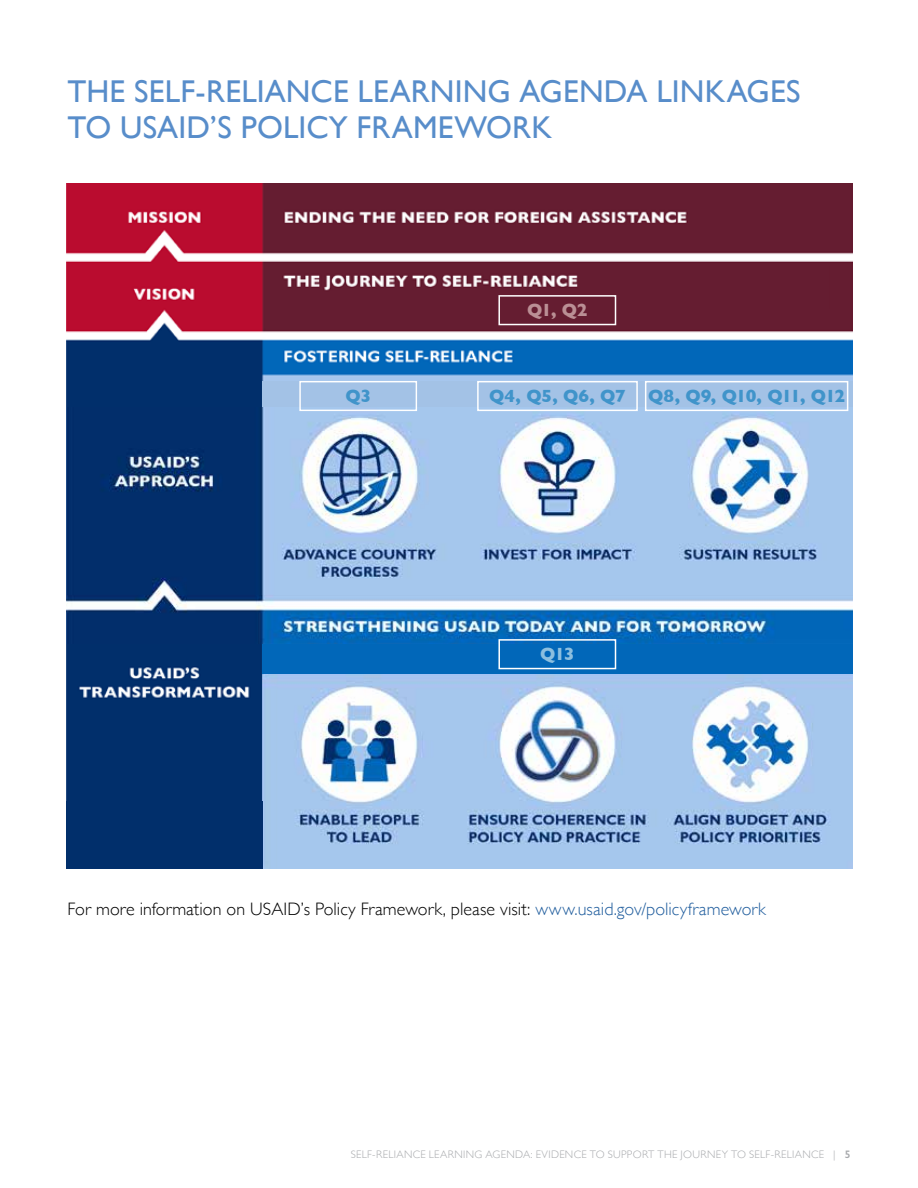
<style>
.page{position:relative;width:918px;height:1188px;background:#fff}
.page>*{position:absolute;margin:0;border:0;box-sizing:border-box;transform-origin:0 0}
.t1{font:31.5px/36px "Gill Sans";letter-spacing:.005em;color:#588dca}
.t2{font:300 18px "Gill Sans";letter-spacing:.005em;color:#000}
.t3{font:700 18px "Gill Sans";letter-spacing:-.025em;color:#4094ca}
.t4{font:700 18px "Gill Sans";color:#ba8f95}
.t5{font:700 18px "Gill Sans";color:#8cbfdf}
.t6{font:300 10.8px "Gill Sans";letter-spacing:.03em;color:#a7a9ac}
.s1{color:#215e9e}
.s2{font-weight:600}
</style>
<div class="page">
<img style="left:66px;top:184px;width:787px;height:625px">
<img style="left:262px;top:673px;width:590px;height:195px">
<div style="left:262px;top:381px;width:590px;height:34px;background:#a3c2e6"></div>
<div style="left:262px;top:639px;width:590px;height:34px;background:#0167b9"></div>
<div style="left:66px;top:801px;width:196px;height:67px;background:#012f6b"></div>
<img style="left:280px;top:267px;width:550px;height:42px">
<img style="left:66px;top:407px;width:787px;height:236px">
<div style="left:498px;top:295px;width:118px;height:30px;border:2px solid #fff"></div>
<div style="left:498px;top:639px;width:118px;height:30px;border:2px solid #fff"></div>
<div style="left:477px;top:381px;width:161px;height:30px;border:2px solid #fff"></div>
<div style="left:299px;top:381px;width:118px;height:30px;border:1px solid #fff"></div>
<div style="left:645px;top:381px;width:203px;height:30px;border:2px solid #fff"></div>
<h1 class="t1" style="left:68px;top:73px;width:734px">THE SELF-RELIANCE LEARNING AGENDA LINKAGES<br>TO USAID’S POLICY FRAMEWORK</h1>
<p class="t4" style="left:527px;top:296px;width:62px">Q1, Q2</p>
<p class="t3" style="left:345px;top:382px;width:27px">Q3</p>
<p class="t3" style="left:489px;top:382px;width:358px">Q4, Q5, Q6, Q7 Q8, Q9, Q10, Q11, Q12</p>
<p class="t5" style="left:540px;top:640px;width:36px">Q13</p>
<p class="t2" style="left:68px;top:895px;width:700px">For more information on USAID’s Policy Framework, please visit: <span class="s1">www.usaid.gov/policyframework</span></p>
<p class="t6" style="left:351px;top:1146px;width:501px">SELF-RELIANCE LEARNING AGENDA: EVIDENCE TO SUPPORT THE JOURNEY TO SELF-RELIANCE | <span class="s2">5</span></p>
</div>
